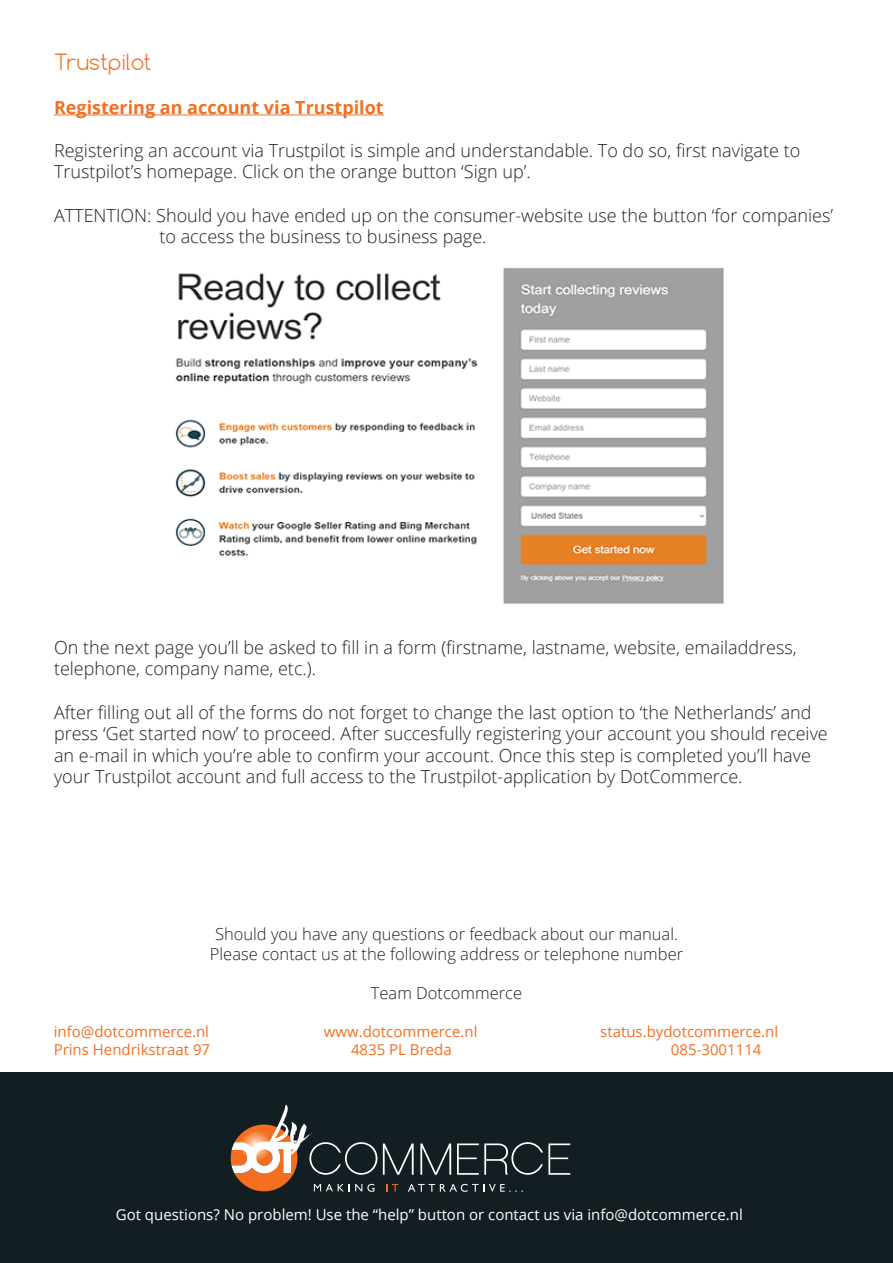
<style>
.page{position:relative;width:893px;height:1263px;background:#fff}
.page>*{position:absolute;margin:0;border:0;box-sizing:border-box;transform-origin:0 0}
.t1{font:51.45px "Art Brewery";color:#fff}
.t2{font:300 21px "Comfortaa";color:#f36f21}
.t3{font:300 18px/21.6px "Open Sans";color:#231f20}
.t4{font:700 18px "Open Sans";color:#f36f21}
.t5{font:300 16.5px/19.8px "Open Sans";color:#231f20;text-align:center}
.t6{font:15px "Open Sans";color:#f36f21}
.t7{font:15px "Open Sans";color:#fff}
</style>
<div class="page">
<div style="left:0;top:1072px;width:893px;height:191px;background:#131e22"></div>
<svg style="left:314px;top:1184px;width:60px;height:7px"></svg>
<svg style="left:387px;top:1184px;width:11px;height:7px"></svg>
<svg style="left:408px;top:1184px;width:115px;height:7px"></svg>
<svg style="left:309px;top:1142px;width:68px;height:33px"></svg>
<svg style="left:383px;top:1143px;width:31px;height:32px"></svg>
<svg style="left:420px;top:1143px;width:31px;height:32px"></svg>
<svg style="left:457px;top:1142px;width:113px;height:33px"></svg>
<svg style="left:231px;top:1124px;width:66px;height:67px"></svg>
<hr style="left:54px;top:115px;width:330px;height:1px;background:#f36f21">
<img style="left:175px;top:267px;width:549px;height:337px">
<p class="t2" style="left:54px;top:49px;width:99px">Trustpilot</p>
<p class="t4" style="left:54px;top:94px;width:331px">Registering an account via Trustpilot</p>
<p class="t3" style="left:54px;top:139px;width:748px">Registering an account via Trustpilot is simple and understandable. To do so, first navigate to<br>Trustpilot’s homepage. Click on the orange button ‘Sign up’.</p>
<p class="t3" style="left:159px;top:204px;width:675px;text-indent:-105px">ATTENTION: Should you have ended up on the consumer-website use the button ‘for companies’ to access the business to business page.</p>
<p class="t3" style="left:54px;top:636px;width:744px">On the next page you’ll be asked to fill in a form (firstname, lastname, website, emailaddress, telephone, company name, etc.).</p>
<p class="t3" style="left:54px;top:701px;width:775px">After filling out all of the forms do not forget to change the last option to ‘the Netherlands’ and press ‘Get started now’ to proceed. After succesfully registering your account you should receive</p>
<p class="t3" style="left:54px;top:744px;width:758px">an e-mail in which you’re able to confirm your account. Once this step is completed you’ll have your Trustpilot account and full access to the Trustpilot-application by DotCommerce.</p>
<p class="t5" style="left:210px;top:923px;width:475px">Should you have any questions or feedback about our manual.<br>Please contact us at the following address or telephone number</p>
<p class="t5" style="left:371px;top:983px;width:153px">Team Dotcommerce</p>
<p class="t6" style="left:54px;top:1021px;width:157px">info@dotcommerce.nl</p>
<p class="t6" style="left:324px;top:1021px;width:155px">www.dotcommerce.nl</p>
<p class="t6" style="left:600px;top:1021px;width:179px">status.bydotcommerce.nl</p>
<p class="t6" style="left:54px;top:1039px;width:158px">Prins Hendrikstraat 97</p>
<p class="t6" style="left:351px;top:1039px;width:102px">4835 PL Breda</p>
<p class="t6" style="left:671px;top:1039px;width:92px">085-3001114</p>
<p class="t1" style="left:274px;top:1104px;width:37px">by</p>
<p class="t7" style="left:116px;top:1204px;width:628px">Got questions? No problem! Use the “help” button or contact us via info@dotcommerce.nl</p>
</div>
